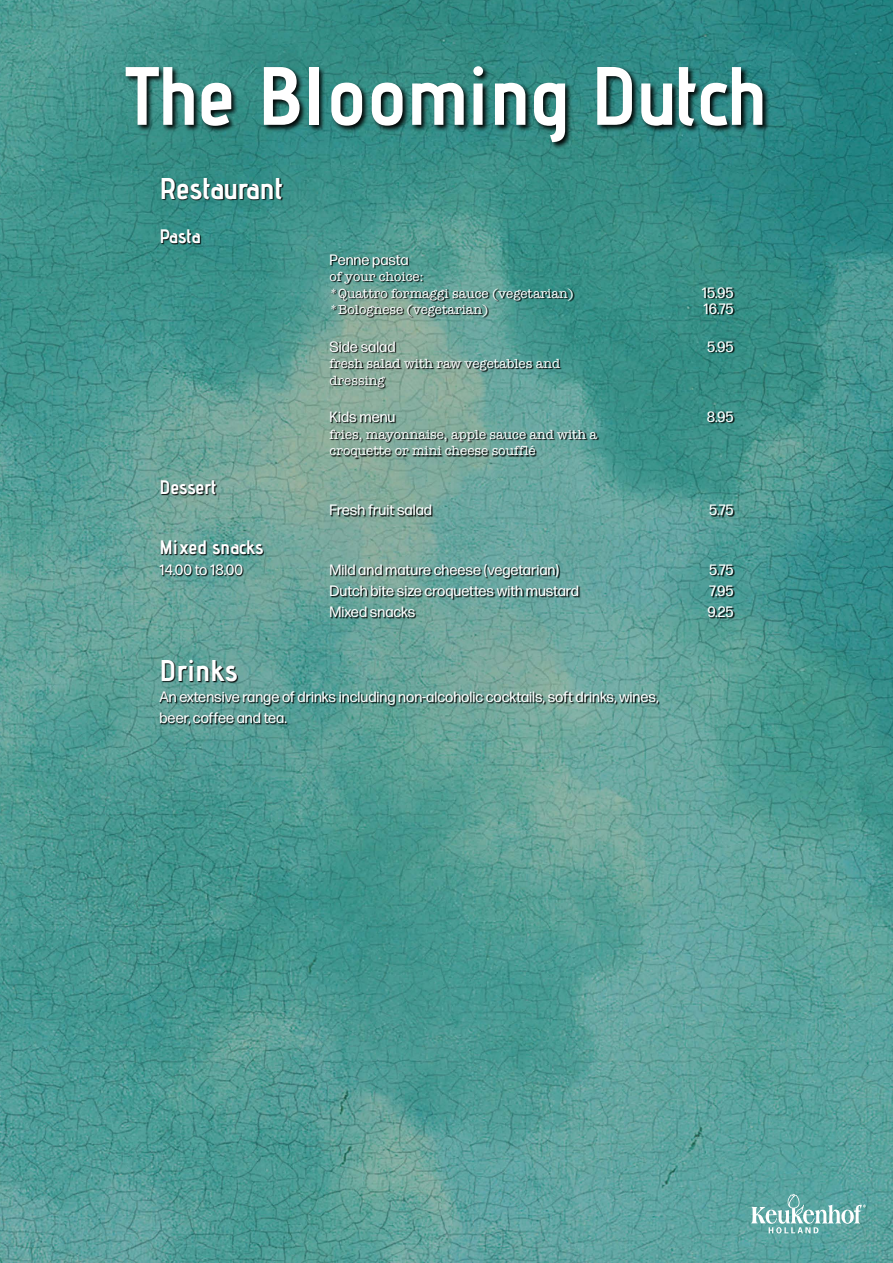
<style>
.page{position:relative;width:893px;height:1263px;background:#fff}
.page>*{position:absolute;margin:0;border:0;box-sizing:border-box;transform-origin:0 0}
.t1{font:700 82.5px "Advent Pro";color:#fff}
.t2{font:700 30px "Advent Pro";color:#fff}
.t3{font:700 19.5px "Advent Pro";color:#fff}
.t4{font:15px/21px "Forma DJR Text";color:#fff}
.t5{font:13.5px/16.5px "American Typewriter";color:#fff}
</style>
<div class="page">
<img style="left:0;top:0;width:893px;height:1263px">
<svg style="left:751px;top:1194px;width:115px;height:39px"></svg>
<div style="left:160px;top:178px;width:574px;height:548px;background:#000;opacity:.95"></div>
<div style="left:124px;top:64px;width:646px;height:85px;background:#000;opacity:.95"></div>
<h1 class="t1" style="left:126px;top:45px;width:643px">The Blooming Dutch</h1>
<h2 class="t2" style="left:159px;top:170px;width:125px">Restaurant</h2>
<h3 class="t3" style="left:159px;top:225px;width:43px">Pasta</h3>
<h3 class="t3" style="left:159px;top:475px;width:59px">Dessert</h3>
<p class="t4" style="left:330px;top:249px;width:80px">Penne pasta</p>
<p class="t5" style="left:330px;top:268px;width:246px">of your choice:<br>*Quattro formaggi sauce (vegetarian) *Bolognese (vegetarian)</p>
<p class="t4" style="left:330px;top:336px;width:68px">Side salad</p>
<p class="t5" style="left:330px;top:355px;width:232px">fresh salad with raw vegetables and dressing</p>
<p class="t4" style="left:330px;top:406px;width:67px">Kids menu</p>
<p class="t5" style="left:330px;top:426px;width:269px">fries, mayonnaise, apple sauce and with a croquette or mini cheese soufflé</p>
<p class="t4" style="left:702px;top:284px;width:33px;line-height:16.5px">15.95<br>16.75</p>
<p class="t4" style="left:707px;top:336px;width:28px">5.95</p>
<p class="t4" style="left:707px;top:406px;width:28px">8.95</p>
<p class="t4" style="left:330px;top:499px;width:104px">Fresh fruit salad</p>
<p class="t4" style="left:709px;top:499px;width:26px">5.75</p>
<h3 class="t3" style="left:159px;top:535px;width:106px">Mixed snacks</h3>
<p class="t4" style="left:159px;top:559px;width:85px">14.00 to 18.00</p>
<p class="t4" style="left:330px;top:559px;width:251px">Mild and mature cheese (vegetarian)<br>Dutch bite size croquettes with mustard<br>Mixed snacks</p>
<p class="t4" style="left:707px;top:559px;width:28px;text-align:justify">5.75<br>7.95<br>9.25</p>
<h2 class="t2" style="left:159px;top:652px;width:80px">Drinks</h2>
<p class="t4" style="left:159px;top:686px;width:500px">An extensive range of drinks including non-alcoholic cocktails, soft drinks, wines, beer, coffee and tea.</p>
</div>
